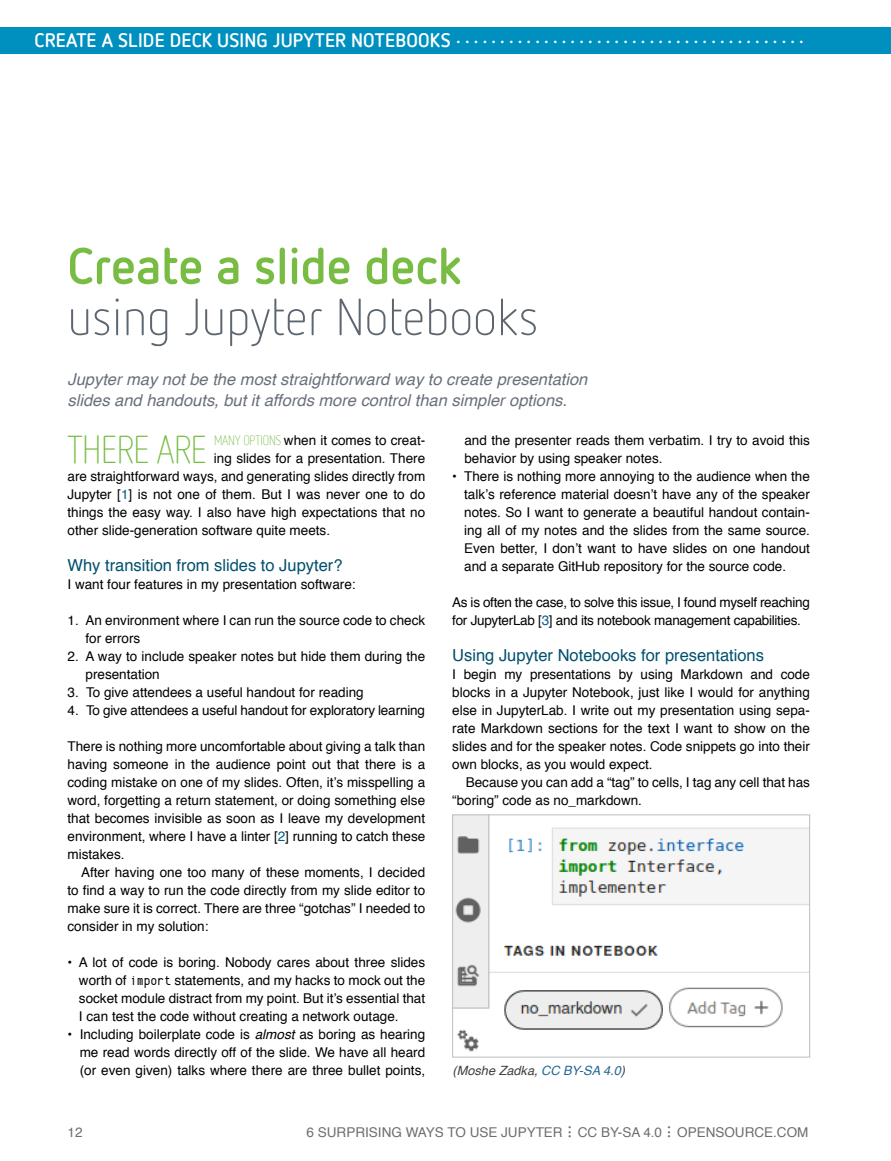
<style>
.page{position:relative;width:891px;height:1161px;background:#fff}
.page>*{position:absolute;margin:0;border:0;box-sizing:border-box;transform-origin:0 0}
.t1{font:300 51px "Netto OT";color:#5c6670}
.t2{font:700 51px "Netto OT";color:#79bc43}
.t3{font:300 38.85px "Netto OT";letter-spacing:-.01em;color:#79bc43;scale:.87 1}
.t4{font:300 33px "Netto OT";color:#6d6e71}
.t5{font:700 19.5px "Netto OT";letter-spacing:.01em;color:#fff}
.t6{font:italic 16.5px/21px "Helvetica";color:#69707a}
.t7{font:16.5px "Helvetica";color:#01506e}
.t8{font:13.5px/18px "Helvetica";color:#000;text-align:justify}
.t9{font:13.5px/18px "Helvetica";letter-spacing:-.02em;color:#000}
.t10{font:13.5px "Helvetica";color:#6d6e71}
.t11{font:italic 12.75px "Helvetica";color:#414042}
.s1{font-family:"Netto OT";font-weight:300;color:#79bc43}
.s2{color:#005f8b}
.s3{font-family:"Envy Code R";font-size:12.75px}
.s4{font-style:italic}
.s5{color:#226893}
</style>
<div class="page">
<div style="left:0;top:27px;width:891px;height:27px;background:#0090bf"></div>
<img style="left:454px;top:816px;width:354px;height:236px">
<div style="left:452px;top:814px;width:358px;height:244px;border:1px solid #bcbec0"></div>
<h3 class="t5" style="left:35px;top:25px;width:427px">CREATE A SLIDE DECK USING JUPYTER NOTEBOOKS .........................................</h3>
<h1 class="t2" style="left:68px;top:237px;width:395px">Create a slide deck</h1>
<h1 class="t1" style="left:68px;top:289px;width:472px">using Jupyter Notebooks</h1>
<p class="t6" style="left:68px;top:369px;width:521px">Jupyter may not be the most straightforward way to create presentation slides and handouts, but it affords more control than simpler options.</p>
<h2 class="t3" style="left:67px;top:428px;width:162px">THERE ARE</h2>
<p class="t8" style="left:214px;top:431px;width:213px"><span class="s1">MANY OPTIONS</span> when it comes to creat-</p>
<p class="t8" style="left:214px;top:449px;width:213px">ing slides for a presentation. There</p>
<p class="t8" style="left:67px;top:467px;width:359px">are straightforward ways, and generating slides directly from</p>
<p class="t8" style="left:67px;top:485px;width:359px">Jupyter [<span class="s2">1</span>] is not one of them. But I was never one to do</p>
<p class="t8" style="left:67px;top:503px;width:359px">things the easy way. I also have high expectations that no</p>
<p class="t8" style="left:67px;top:521px;width:264px">other slide-generation software quite meets.</p>
<p class="t7" style="left:68px;top:552px;width:277px">Why transition from slides to Jupyter?</p>
<p class="t8" style="left:68px;top:575px;width:290px">I want four features in my presentation software:</p>
<p class="t8" style="left:86px;top:611px;width:341px;text-indent:-18px">1. An environment where I can run the source code to check for errors</p>
<p class="t8" style="left:86px;top:647px;width:341px;text-indent:-18px">2. A way to include speaker notes but hide them during the presentation</p>
<p class="t8" style="left:68px;top:683px;width:298px">3. To give attendees a useful handout for reading</p>
<p class="t8" style="left:68px;top:701px;width:359px">4. To give attendees a useful handout for exploratory learning</p>
<p class="t8" style="left:68px;top:737px;width:359px">There is nothing more uncomfortable about giving a talk than having someone in the audience point out that there is a coding mistake on one of my slides. Often, it’s misspelling a word, forgetting a return statement, or doing something else that becomes invisible as soon as I leave my development environment, where I have a linter [<span class="s2">2</span>] running to catch these mistakes.</p>
<p class="t8" style="left:68px;top:863px;width:359px;text-indent:14px">After having one too many of these moments, I decided to find a way to run the code directly from my slide editor to make sure it is correct. There are three “gotchas” I needed to consider in my solution:</p>
<p class="t8" style="left:79px;top:953px;width:348px;text-indent:-11px">• A lot of code is boring. Nobody cares about three slides worth of <span class="s3">import</span> statements, and my hacks to mock out the socket module distract from my point. But it’s essential that I can test the code without creating a network outage.</p>
<p class="t8" style="left:80px;top:1025px;width:347px;text-indent:-12px">• Including boilerplate code is <span class="s4">almost</span> as boring as hearing me read words directly off of the slide. We have all heard (or even given) talks where there are three bullet points,</p>
<p class="t8" style="left:464px;top:431px;width:347px">and the presenter reads them verbatim. I try to avoid this behavior by using speaker notes.</p>
<p class="t8" style="left:464px;top:467px;width:347px;text-indent:-12px">• There is nothing more annoying to the audience when the talk’s reference material doesn’t have any of the speaker notes. So I want to generate a beautiful handout contain&shy;ing all of my notes and the slides from the same source.<br>Even better, I don’t want to have slides on one handout and a separate GitHub repository for the source code.</p>
<p class="t9" style="left:452px;top:593px;width:359px">As is often the case, to solve this issue, I found myself reaching for JupyterLab [<span class="s2">3</span>] and its notebook management capabilities.</p>
<p class="t7" style="left:452px;top:642px;width:313px">Using Jupyter Notebooks for presentations</p>
<p class="t8" style="left:452px;top:665px;width:359px">I begin my presentations by using Markdown and code blocks in a Jupyter Notebook, just like I would for anything else in JupyterLab. I write out my presentation using sepa&shy;rate Markdown sections for the text I want to show on the slides and for the speaker notes. Code snippets go into their own blocks, as you would expect.</p>
<p class="t8" style="left:452px;top:773px;width:359px;text-indent:14px">Because you can add a “tag” to cells, I tag any cell that has “boring” code as no_markdown.</p>
<p class="t11" style="left:453px;top:1060px;width:174px">(Moshe Zadka, <span class="s5">CC BY-SA 4.0</span>)</p>
<p class="t10" style="left:68px;top:1122px;width:17px">12</p>
<p class="t10" style="left:307px;top:1122px;width:258px">6 SURPRISING WAYS TO USE JUPYTER</p>
<h3 class="t4" style="left:566px;top:1103px;width:8px">...</h3>
<p class="t10" style="left:578px;top:1122px;width:86px">CC BY-SA 4.0</p>
<h3 class="t4" style="left:666px;top:1103px;width:8px">...</h3>
<p class="t10" style="left:677px;top:1122px;width:133px">OPENSOURCE.COM</p>
</div>
